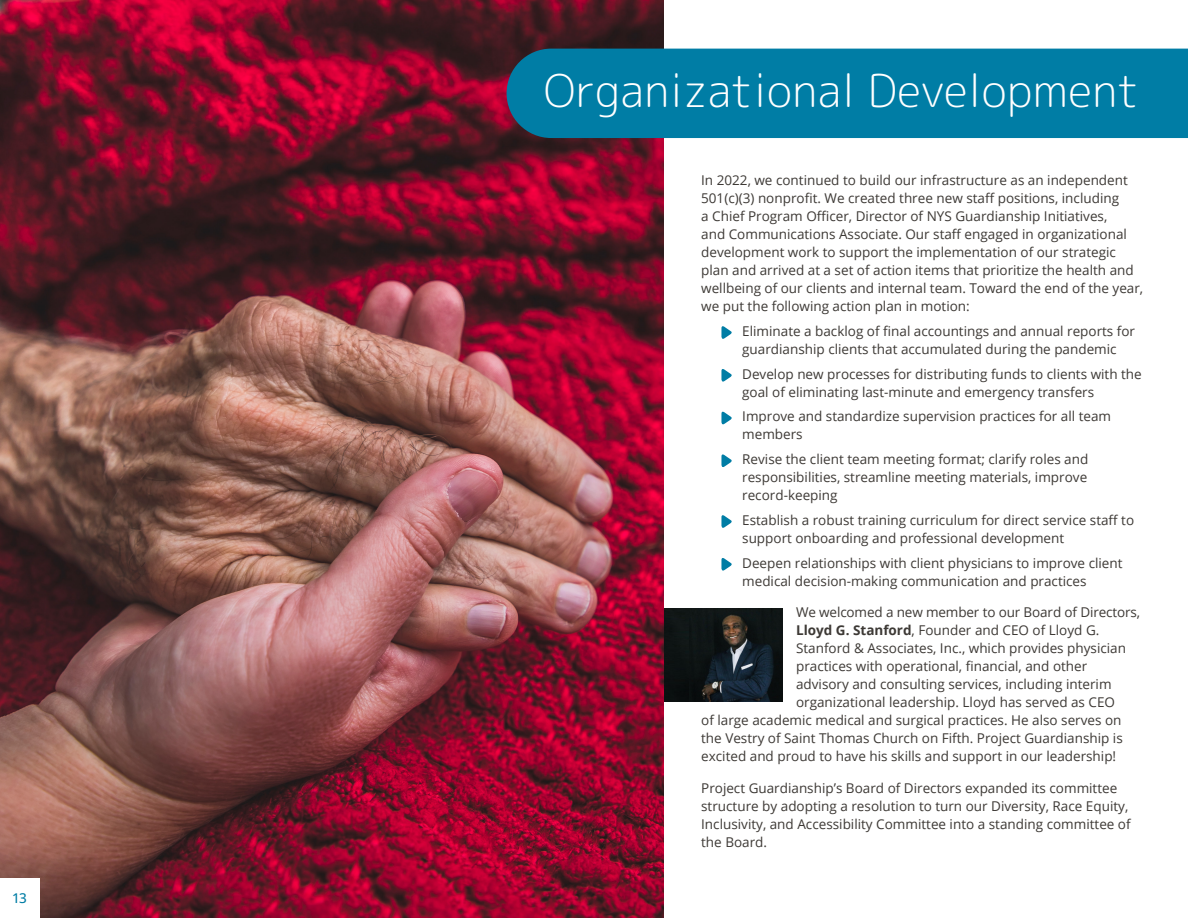
<style>
.page{position:relative;width:1188px;height:918px;background:#fff}
.page>*{position:absolute;margin:0;border:0;box-sizing:border-box;transform-origin:0 0}
.BODY{font:300 45.15px "Rounded Mplus 1 c";letter-spacing:.01em;color:#fff}
.BODY-2{font:13.5px/18px "Open Sans";color:#3d3935}
.BODY-3{font:500 13.5px "Open Sans";color:#007da5}
.s1{font-weight:700}
</style>
<div class="page">
<div style="left:663px;top:608px;width:26px;height:93px;background:#0d1313"></div>
<img style="left:0;top:0;width:663px;height:918px">
<div style="left:507px;top:49px;width:681px;height:89px;background:#007da5"></div>
<svg style="left:721px;top:326px;width:11px;height:13px"></svg>
<svg style="left:721px;top:369px;width:11px;height:13px"></svg>
<svg style="left:721px;top:411px;width:11px;height:14px"></svg>
<svg style="left:721px;top:454px;width:11px;height:13px"></svg>
<svg style="left:721px;top:515px;width:11px;height:13px"></svg>
<svg style="left:721px;top:558px;width:11px;height:13px"></svg>
<div style="left:0;top:879px;width:39px;height:39px;background:#fff"></div>
<img style="left:689px;top:608px;width:94px;height:93px">
<p class="BODY-3" style="left:12px;top:888px;width:16px">13</p>
<p class="BODY" style="left:544px;top:58px;width:597px">Organizational Development</p>
<p class="BODY-2" style="left:701px;top:171px;width:444px">In 2022, we continued to build our infrastructure as an independent 501(c)(3) nonprofit. We created three new staff positions, including<br>a Chief Program Officer, Director of NYS Guardianship Initiatives,<br>and Communications Associate. Our staff engaged in organizational development work to support the implementation of our strategic plan and arrived at a set of action items that prioritize the health and wellbeing of our clients and internal team. Toward the end of the year, we put the following action plan in motion:</p>
<p class="BODY-2" style="left:742px;top:322px;width:394px">Eliminate a backlog of final accountings and annual reports for guardianship clients that accumulated during the pandemic</p>
<p class="BODY-2" style="left:742px;top:364px;width:401px">Develop new processes for distributing funds to clients with the goal of eliminating last-minute and emergency transfers</p>
<p class="BODY-2" style="left:742px;top:407px;width:370px">Improve and standardize supervision practices for all team members</p>
<p class="BODY-2" style="left:742px;top:450px;width:348px;text-align:justify">Revise the client team meeting format; clarify roles and responsibilities, streamline meeting materials, improve record-keeping</p>
<p class="BODY-2" style="left:742px;top:511px;width:393px">Establish a robust training curriculum for direct service staff to support onboarding and professional development</p>
<p class="BODY-2" style="left:742px;top:553px;width:382px">Deepen relationships with client physicians to improve client medical decision-making communication and practices</p>
<p class="BODY-2" style="left:796px;top:603px;width:346px">We welcomed a new member to our Board of Directors,</p>
<p class="BODY-2" style="left:796px;top:621px;width:305px"><span class="s1">Lloyd G. Stanford</span>, Founder and CEO of Lloyd G.</p>
<p class="BODY-2" style="left:796px;top:639px;width:331px">Stanford &amp; Associates, Inc., which provides physician</p>
<p class="BODY-2" style="left:796px;top:657px;width:293px">practices with operational, financial, and other</p>
<p class="BODY-2" style="left:796px;top:675px;width:317px">advisory and consulting services, including interim</p>
<p class="BODY-2" style="left:796px;top:693px;width:321px">organizational leadership. Lloyd has served as CEO</p>
<p class="BODY-2" style="left:701px;top:711px;width:422px">of large academic medical and surgical practices. He also serves on</p>
<p class="BODY-2" style="left:701px;top:729px;width:423px">the Vestry of Saint Thomas Church on Fifth. Project Guardianship is</p>
<p class="BODY-2" style="left:701px;top:747px;width:417px">excited and proud to have his skills and support in our leadership!</p>
<p class="BODY-2" style="left:701px;top:778px;width:431px">Project Guardianship’s Board of Directors expanded its committee structure by adopting a resolution to turn our Diversity, Race Equity, Inclusivity, and Accessibility Committee into a standing committee of the Board.</p>
</div>
